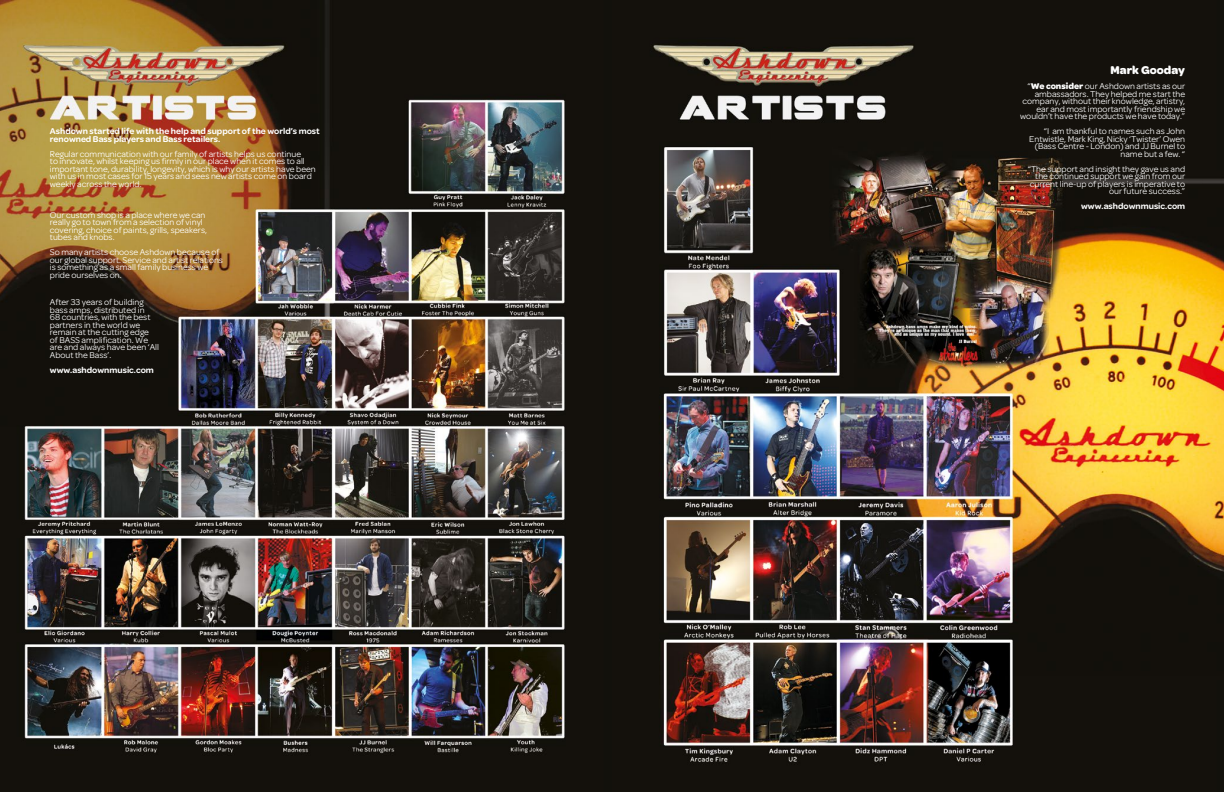
<style>
.page{position:relative;width:1224px;height:792px;background:#fff}
.page>*{position:absolute;margin:0;border:0;box-sizing:border-box;transform-origin:0 0}
.t1{font:700 12px "Omnes";color:#fff}
.t2{font:9px/7.5px "Omnes";color:#fff}
.t3{font:600 9px/7.5px "Omnes";color:#fff}
.s1{font-weight:700}
</style>
<div class="page">
<img style="left:0;top:0;width:1224px;height:792px">
<p class="t3" style="left:50px;top:127px;width:271px">Ashdown started life with the help and support of the world’s most renowned Bass players and Bass retailers.</p>
<p class="t2" style="left:50px;top:150px;width:267px">Regular communication with our family of artists helps us continue<br>to innovate, whilst keeping us firmly in our place when it comes to all important tone, durability, longevity, which is why our artists have been with us in most cases for 15 years and sees new artists come on board weekly across the world.</p>
<p class="t2" style="left:50px;top:211px;width:159px">Our custom shop is a place where we can really go to town from a selection of vinyl covering, choice of paints, grills, speakers, tubes and knobs.</p>
<p class="t2" style="left:50px;top:249px;width:175px">So many artists choose Ashdown because of our global support. Service and artist relations is something as a small family business we pride ourselves on.</p>
<p class="t2" style="left:50px;top:298px;width:111px">After 33 years of building bass amps, distributed in<br>68 countries, with the best partners in the world we remain at the cutting edge of BASS amplification. We are and always have been ‘All<br>About the Bass’.</p>
<p class="t3" style="left:50px;top:366px;width:105px">www.ashdownmusic.com</p>
<h1 class="t1" style="left:1111px;top:64px;width:76px">Mark Gooday</h1>
<p class="t2" style="left:1020px;top:83px;width:166px;text-align:right">“<span class="s1">We consider</span> our Ashdown artists as our ambassadors. They helped me start the company, without their knowledge, artistry, ear and most importantly friendship we wouldn’t have the products we have today.”</p>
<p class="t2" style="left:1029px;top:128px;width:157px;text-align:right">“I am thankful to names such as John<br>Entwistle, Mark King, Nicky ‘Twister’ Owen (Bass Centre - London) and JJ Burnel to name but a few. “</p>
<p class="t2" style="left:1028px;top:165px;width:159px;text-align:right">“The support and insight they gave us and the continued support we gain from our current line-up of players is imperative to our future success.”</p>
<p class="t3" style="left:1081px;top:203px;width:105px">www.ashdownmusic.com</p>
</div>
